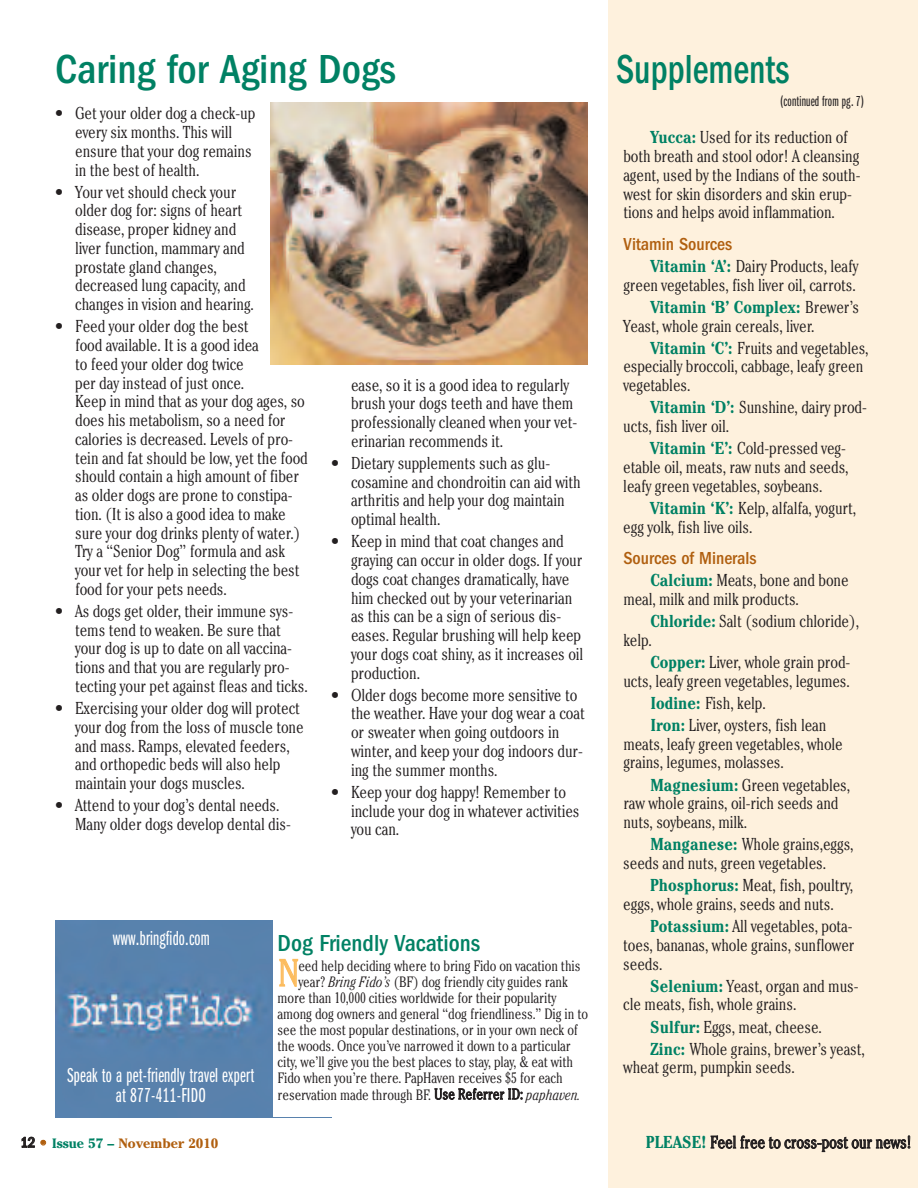
<style>
.page{position:relative;width:918px;height:1188px;background:#fff}
.page>*{position:absolute;margin:0;border:0;box-sizing:border-box;transform-origin:0 0}
.t1{font:500 condensed 42px "Franklin Gothic";color:#008164}
.t2{font:500 condensed 42px "Franklin Gothic";color:#008164;scale:.85 1}
.t3{font:300 condensed 38.1px "Cheltenham";color:#fcbc5e}
.t4{font:500 condensed 24px "Franklin Gothic";color:#008164}
.t5{font:21px/19.5px "Franklin Gothic Book X Cmpr";letter-spacing:.01em;color:#fff;text-align:center}
.t6{font:500 condensed 18px "Franklin Gothic";color:#b05f0f}
.t7{font:300 condensed 17.25px/18.8px "Cheltenham";letter-spacing:-.01em;color:#231f20}
.t8{font:300 condensed 15px "Cheltenham";letter-spacing:-.01em;color:#231f20}
.t9{font:15px "Franklin Gothic Book X Cmpr";letter-spacing:.01em;color:#231f20}
.t10{font:700 13.5px "Cheltenham";color:#b05f0f}
.s1{font-style:italic}
.s2{font-weight:700;color:#008164}
.s3{font-family:"Franklin Gothic";font-weight:500;font-stretch:condensed;font-size:15px;color:#231f20}
.s4{font-weight:300;font-stretch:condensed}
.s5{color:#008164}
</style>
<div class="page">
<div style="left:608px;top:0;width:310px;height:1188px;background:#fef1dd"></div>
<img style="left:271px;top:103px;width:316px;height:262px">
<img style="left:55px;top:920px;width:218px;height:197px">
<h1 class="t1" style="left:55px;top:55px;width:342px">Caring for Aging Dogs</h1>
<p class="t7" style="left:75px;top:106px;width:182px;text-indent:-20px">• Get your older dog a check-up every six months. This will ensure that your dog remains in the best of health.</p>
<p class="t7" style="left:75px;top:184px;width:180px;text-indent:-20px">• Your vet should check your older dog for: signs of heart disease, proper kidney and liver function, mammary and prostate gland changes, decreased lung capacity, and changes in vision and hearing.</p>
<p class="t7" style="left:75px;top:319px;width:234px;text-indent:-20px">• Feed your older dog the best<br>food available. It is a good idea<br>to feed your older dog twice<br>per day instead of just once.<br>Keep in mind that as your dog ages, so does his metabolism, so a need for calories is decreased. Levels of pro&shy;tein and fat should be low, yet the food should contain a high amount of fiber as older dogs are prone to constipa&shy;tion. (It is also a good idea to make sure your dog drinks plenty of water.)<br>Try a “Senior Dog” formula and ask your vet for help in selecting the best food for your pets needs.</p>
<p class="t7" style="left:75px;top:603px;width:234px;text-indent:-20px">• As dogs get older, their immune sys&shy;tems tend to weaken. Be sure that your dog is up to date on all vaccina&shy;tions and that you are regularly pro&shy;tecting your pet against fleas and ticks.</p>
<p class="t7" style="left:75px;top:700px;width:230px;text-indent:-20px">• Exercising your older dog will protect your dog from the loss of muscle tone and mass. Ramps, elevated feeders, and orthopedic beds will also help maintain your dogs muscles.</p>
<p class="t7" style="left:75px;top:798px;width:217px;text-indent:-20px">• Attend to your dog’s dental needs.<br>Many older dogs develop dental dis-</p>
<p class="t7" style="left:351px;top:377px;width:228px">ease, so it is a good idea to regularly brush your dogs teeth and have them professionally cleaned when your vet&shy;erinarian recommends it.</p>
<p class="t7" style="left:351px;top:455px;width:231px;text-indent:-20px">• Dietary supplements such as glu&shy;cosamine and chondroitin can aid with arthritis and help your dog maintain optimal health.</p>
<p class="t7" style="left:351px;top:534px;width:234px;text-indent:-20px">• Keep in mind that coat changes and graying can occur in older dogs. If your dogs coat changes dramatically, have him checked out by your veterinarian as this can be a sign of serious dis&shy;eases. Regular brushing will help keep your dogs coat shiny, as it increases oil production.</p>
<p class="t7" style="left:351px;top:687px;width:235px;text-indent:-20px">• Older dogs become more sensitive to the weather. Have your dog wear a coat or sweater when going outdoors in winter, and keep your dog indoors dur&shy;ing the summer months.</p>
<p class="t7" style="left:351px;top:784px;width:230px;text-indent:-20px">• Keep your dog happy! Remember to include your dog in whatever activities you can.</p>
<p class="t5" style="left:113px;top:929px;width:99px">www.bringfido.com</p>
<h3 class="t4" style="left:278px;top:935px;width:204px">Dog Friendly Vacations</h3>
<h2 class="t3" style="left:278px;top:959px;width:23px">N</h2>
<p class="t8" style="left:298px;top:960px;width:284px">eed help deciding where to bring Fido on vacation this</p>
<p class="t8" style="left:298px;top:976px;width:271px">year? <span class="s1">Bring Fido’s</span> (BF) dog friendly city guides rank</p>
<p class="t8" style="left:278px;top:992px;width:280px">more than 10,000 cities worldwide for their popularity</p>
<p class="t8" style="left:278px;top:1008px;width:312px">among dog owners and general “dog friendliness.” Dig in to</p>
<p class="t8" style="left:278px;top:1025px;width:302px">see the most popular destinations, or in your own neck of</p>
<p class="t8" style="left:278px;top:1041px;width:295px">the woods. Once you’ve narrowed it down to a particular</p>
<p class="t8" style="left:278px;top:1057px;width:297px">city, we’ll give you the best places to stay, play, &amp; eat with</p>
<p class="t8" style="left:278px;top:1073px;width:287px">Fido when you’re there. PapHaven receives $5 for each</p>
<p class="t8" style="left:278px;top:1089px;width:305px">reservation made through BF. Use Referrer ID: <span class="s1">paphaven.</span></p>
<p class="t5" style="left:67px;top:1067px;width:189px">Speak to a pet-friendly travel expert at 877-411-FIDO</p>
<h1 class="t2" style="left:616px;top:55px;width:205px">Supplements</h1>
<p class="t9" style="left:780px;top:96px;width:86px">(continued from pg. 7)</p>
<p class="t7" style="left:623px;top:130px;width:239px;text-indent:27px"><span class="s2">Yucca:</span> Used for its reduction of both breath and stool odor! A cleansing agent, used by the Indians of the south&shy;west for skin disorders and skin erup&shy;tions and helps avoid inflammation.</p>
<p class="t6" style="left:623px;top:238px;width:110px">Vitamin Sources</p>
<p class="t7" style="left:623px;top:258px;width:237px;text-align:right"><span class="s2">Vitamin ‘A’:</span> Dairy Products, leafy green vegetables, fish liver oil, carrots.</p>
<p class="t7" style="left:623px;top:299px;width:237px;text-indent:27px"><span class="s2">Vitamin ‘B’ Complex:</span> Brewer’s<br>Yeast, whole grain cereals, liver.</p>
<p class="t7" style="left:623px;top:340px;width:247px;text-indent:27px"><span class="s2">Vitamin ‘C’:</span> Fruits and vegetables, especially broccoli, cabbage, leafy green vegetables.</p>
<p class="t7" style="left:623px;top:400px;width:245px;text-indent:27px"><span class="s2">Vitamin ‘D’:</span> Sunshine, dairy prod&shy;ucts, fish liver oil.</p>
<p class="t7" style="left:623px;top:441px;width:227px;text-indent:27px"><span class="s2">Vitamin ‘E’:</span> Cold-pressed veg&shy;etable oil, meats, raw nuts and seeds, leafy green vegetables, soybeans.</p>
<p class="t7" style="left:623px;top:500px;width:234px;text-indent:27px"><span class="s2">Vitamin ‘K’:</span> Kelp, alfalfa, yogurt, egg yolk, fish live oils.</p>
<p class="t6" style="left:623px;top:552px;width:135px">Sources of Minerals</p>
<p class="t7" style="left:623px;top:573px;width:227px;text-indent:27px"><span class="s2">Calcium:</span> Meats, bone and bone meal, milk and milk products.</p>
<p class="t7" style="left:623px;top:613px;width:237px;text-indent:27px"><span class="s2">Chloride:</span> Salt (sodium chloride), kelp.</p>
<p class="t7" style="left:623px;top:654px;width:229px;text-align:right"><span class="s2">Copper:</span> Liver, whole grain prod&shy;ucts, leafy green vegetables, legumes.</p>
<p class="t7" style="left:650px;top:693px;width:178px;line-height:22.2px"><span class="s2">Iodine:</span> Fish, kelp.<br><span class="s2">Iron:</span> Liver, oysters, fish lean</p>
<p class="t7" style="left:623px;top:736px;width:221px">meats, leafy green vegetables, whole grains, legumes, molasses.</p>
<p class="t7" style="left:623px;top:777px;width:228px;text-indent:27px"><span class="s2">Magnesium:</span> Green vegetables, raw whole grains, oil-rich seeds and nuts, soybeans, milk.</p>
<p class="t7" style="left:623px;top:837px;width:232px;text-indent:27px"><span class="s2">Manganese:</span> Whole grains,eggs, seeds and nuts, green vegetables.</p>
<p class="t7" style="left:623px;top:877px;width:231px;text-indent:27px"><span class="s2">Phosphorus:</span> Meat, fish, poultry, eggs, whole grains, seeds and nuts.</p>
<p class="t7" style="left:623px;top:918px;width:233px;text-align:justify;text-indent:27px"><span class="s2">Potassium:</span> All vegetables, pota&shy;toes, bananas, whole grains, sunflower seeds.</p>
<p class="t7" style="left:623px;top:978px;width:237px;text-indent:27px"><span class="s2">Selenium:</span> Yeast, organ and mus&shy;cle meats, fish, whole grains.</p>
<p class="t7" style="left:650px;top:1017px;width:216px;line-height:22.2px"><span class="s2">Sulfur:</span> Eggs, meat, cheese.<br><span class="s2">Zinc:</span> Whole grains, brewer’s yeast,</p>
<p class="t7" style="left:623px;top:1060px;width:173px">wheat germ, pumpkin seeds.</p>
<p class="t10" style="left:20px;top:1138px;width:199px"><span class="s3">12</span> <span class="s4">•</span> <span class="s5">Issue 57 –</span> November 2010</p>
<p class="t7" style="left:646px;top:1134px;width:267px"><span class="s2">PLEASE!</span> Feel free to cross-post our news!</p>
</div>
